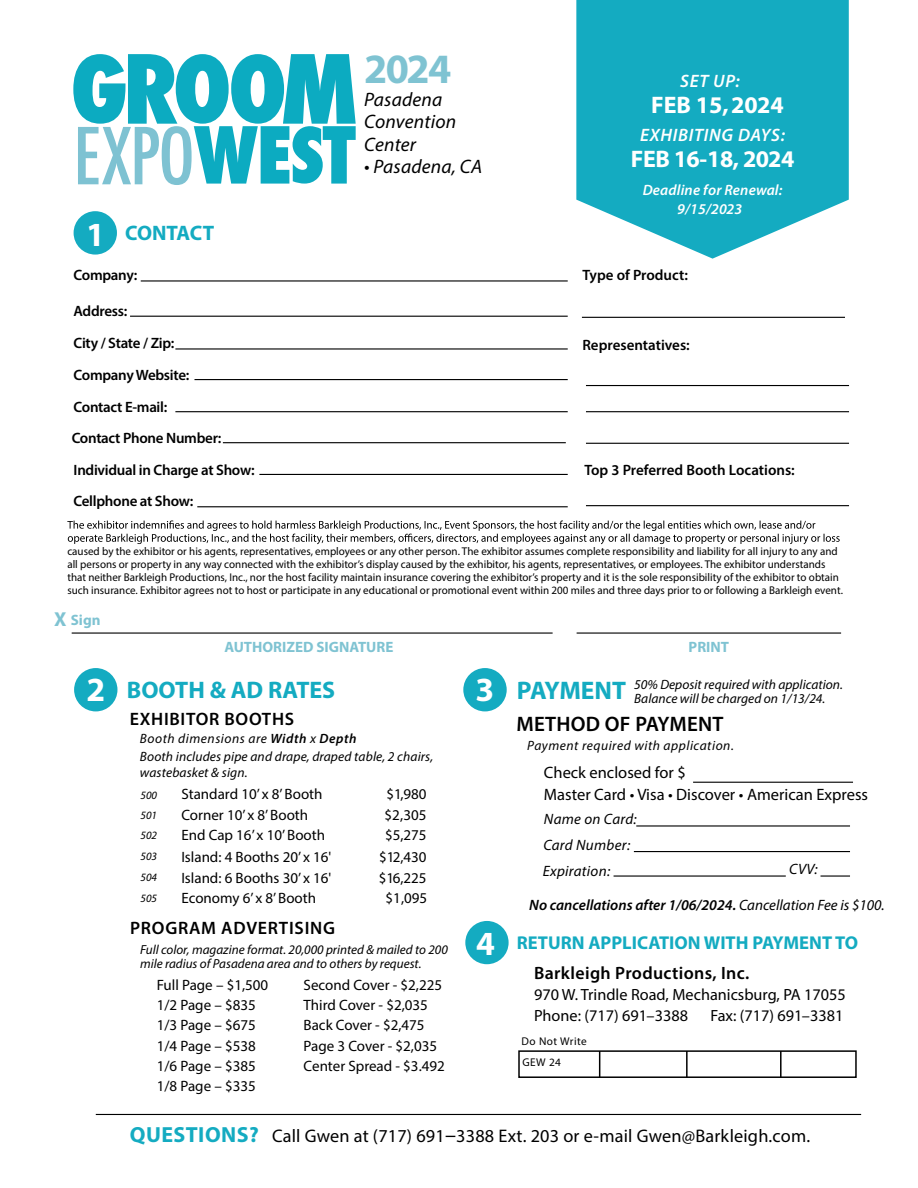
<style>
.page{position:relative;width:918px;height:1188px;background:#fff}
.page>*{position:absolute;margin:0;border:0;box-sizing:border-box;transform-origin:0 0}
.t1{font:700 41.85px "Myriad Pro";color:#7fc3d2}
.t2{font:700 25.5px "Myriad Pro";letter-spacing:-.01em;color:#14abc1}
.t3{font:700 24px "Myriad Pro";color:#14abc1}
.t4{font:700 24px "Myriad Pro";letter-spacing:-.02em;color:#fff}
.t5{font:700 24px "Myriad Pro";color:#fff}
.t6{font:600 21px "Myriad Pro";letter-spacing:.01em;color:#000}
.t7{font:700 21px "Myriad Pro";letter-spacing:-.01em;color:#14abc1}
.t8{font:italic 19.5px/22.5px "Myriad Pro";letter-spacing:.01em;color:#000}
.t9{font:700 18.6px "Myriad Pro";color:#14abc1}
.t10{font:18.3px "Myriad Pro";letter-spacing:.01em;color:#000}
.t11{font:600 18px "Myriad Pro";letter-spacing:.04em;color:#000}
.t12{font:italic 600 18px "Myriad Pro";letter-spacing:.04em;color:#fff}
.t13{font:600 17.85px "Myriad Pro";letter-spacing:.02em;color:#000}
.t14{font:16.5px "Myriad Pro";color:#000}
.t15{font:16.2px/20.7px "Myriad Pro";color:#000}
.t16{font:15px "Myriad Pro";color:#000}
.t17{font:600 15px/32.2px "Myriad Pro";letter-spacing:-.02em;color:#000}
.t18{font:600 15px "Myriad Pro";color:#000}
.t19{font:italic 600 15px "Myriad Pro";color:#000}
.t20{font:italic 15px/26.1px "Myriad Pro";letter-spacing:.02em;color:#000}
.t21{font:700 15px "Myriad Pro";color:#7fc3d2}
.t22{font:italic 600 15px/18.3px "Myriad Pro";letter-spacing:.01em;color:#fff;text-align:center}
.t23{font:italic 13.5px/16.8px "Myriad Pro";letter-spacing:.01em;color:#000}
.t24{font:italic 13.5px "Myriad Pro";letter-spacing:.04em;color:#000}
.t25{font:italic 13.2px/13.5px "Myriad Pro";color:#000}
.t26{font:11.25px/13.2px "Myriad Pro";color:#000}
.t27{font:italic 11.25px/20.1px "Myriad Pro";color:#000;text-align:justify}
.t28{font:11.25px/20.5px "Myriad Pro";letter-spacing:.04em;color:#000}
.s1{font-size:33.9px;color:#fff}
.s2{font-size:20.25px}
.s3{font-weight:600}
.s4{font-weight:400}
.s5{font-weight:700;font-size:21.9px;color:#14abc1}
.s6{font-size:22.05px}
</style>
<div class="page">
<svg style="left:576px;top:0;width:273px;height:259px;background:#2fb4c8"></svg>
<svg style="left:73px;top:54px;width:283px;height:131px"></svg>
<div style="left:74px;top:211px;width:43px;height:44px;background:#14abc1;border-radius:50%"></div>
<hr style="left:175px;top:348px;width:393px;height:2px;background:#000">
<hr style="left:130px;top:316px;width:438px;height:1px;background:#000">
<hr style="left:141px;top:280px;width:427px;height:2px;background:#000">
<hr style="left:197px;top:506px;width:371px;height:1px;background:#000">
<hr style="left:582px;top:317px;width:263px;height:1px;background:#000">
<hr style="left:586px;top:385px;width:263px;height:1px;background:#000">
<hr style="left:586px;top:411px;width:263px;height:1px;background:#000">
<hr style="left:586px;top:443px;width:263px;height:1px;background:#000">
<hr style="left:259px;top:474px;width:309px;height:1px;background:#000">
<hr style="left:175px;top:411px;width:393px;height:1px;background:#000">
<hr style="left:194px;top:379px;width:374px;height:1px;background:#000">
<hr style="left:72px;top:632px;width:481px;height:2px;background:#000">
<hr style="left:577px;top:632px;width:264px;height:2px;background:#000">
<hr style="left:223px;top:442px;width:343px;height:1px;background:#000">
<hr style="left:586px;top:505px;width:263px;height:1px;background:#000">
<div style="left:74px;top:668px;width:43px;height:43px;background:#14abc1;border-radius:50%"></div>
<div style="left:463px;top:668px;width:44px;height:43px;background:#14abc1;border-radius:50%"></div>
<div style="left:518px;top:1050px;width:339px;height:28px;border:2px solid #000"></div>
<svg style="left:599px;top:1051px;width:1px;height:26px"></svg>
<hr style="left:686px;top:1051px;width:2px;height:26px;background:#000">
<hr style="left:780px;top:1051px;width:2px;height:26px;background:#000">
<hr style="left:636px;top:825px;width:214px;height:2px;background:#000">
<hr style="left:634px;top:851px;width:216px;height:1px;background:#000">
<hr style="left:821px;top:875px;width:29px;height:2px;background:#000">
<hr style="left:614px;top:875px;width:172px;height:2px;background:#000">
<hr style="left:693px;top:782px;width:160px;height:1px;background:#000">
<div style="left:465px;top:921px;width:44px;height:43px;background:#14abc1;border-radius:50%"></div>
<hr style="left:96px;top:1114px;width:765px;height:1px;background:#000">
<svg style="left:67px;top:520px;width:773px;height:24px"></svg>
<h3 class="t7" style="left:86px;top:219px;width:129px"><span class="s1">1</span> CONTACT</h3>
<h3 class="t17" style="left:74px;top:259px;width:65px">Company:</h3>
<h3 class="t17" style="left:74px;top:294px;width:117px">Address:<br>City / State / Zip:<br>CompanyWebsite:</h3>
<h3 class="t17" style="left:74px;top:391px;width:95px">Contact E-mail:</h3>
<h3 class="t17" style="left:72px;top:422px;width:151px">Contact Phone Number:</h3>
<h3 class="t17" style="left:74px;top:454px;width:183px;line-height:31.2px">Individual in Charge at Show:<br>Cellphone at Show:</h3>
<h1 class="t1" style="left:364px;top:41px;width:89px">2024</h1>
<h3 class="t8" style="left:364px;top:88px;width:94px">Pasadena<br>Convention<br>Center</h3>
<h3 class="t8" style="left:364px;top:155px;width:119px">• Pasadena, CA</h3>
<h3 class="t12" style="left:680px;top:69px;width:61px">SET UP:</h3>
<h3 class="t5" style="left:651px;top:89px;width:134px">FEB 15,2024</h3>
<h3 class="t4" style="left:631px;top:143px;width:165px">FEB 16-18, 2024</h3>
<h3 class="t12" style="left:640px;top:124px;width:146px">EXHIBITING DAYS:</h3>
<h3 class="t22" style="left:643px;top:181px;width:141px">Deadline for Renewal:<br>9/15/2023</h3>
<h3 class="t18" style="left:582px;top:266px;width:107px">Type of Product:</h3>
<h3 class="t18" style="left:582px;top:335px;width:109px">Representatives:</h3>
<h3 class="t18" style="left:584px;top:460px;width:212px">Top 3 Preferred Booth Locations:</h3>
<p class="t26" style="left:67px;top:544px;width:777px">caused by the exhibitor or his agents, representatives, employees or any other person. The exhibitor assumes complete responsibility and liability for all injury to any and all persons or property in any way connected with the exhibitor’s display caused by the exhibitor, his agents, representatives, or employees. The exhibitor understands that neither Barkleigh Productions, Inc., nor the host facility maintain insurance covering the exhibitor’s property and it is the sole responsibility of the exhibitor to obtain such insurance. Exhibitor agrees not to host or participate in any educational or promotional event within 200 miles and three days prior to or following a Barkleigh event.</p>
<h3 class="t21" style="left:54px;top:610px;width:48px"><span class="s2">X</span> Sign</h3>
<h3 class="t21" style="left:224px;top:637px;width:171px">AUTHORIZED SIGNATURE</h3>
<h3 class="t21" style="left:689px;top:637px;width:42px">PRINT</h3>
<h3 class="t3" style="left:86px;top:674px;width:250px"><span class="s1">2</span> BOOTH &amp; AD RATES</h3>
<h2 class="t2" style="left:476px;top:674px;width:152px"><span class="s1">3</span> PAYMENT</h2>
<p class="t23" style="left:140px;top:730px;width:295px">Booth dimensions are <span class="s3">Width</span> x <span class="s3">Depth<br></span>Booth includes pipe and drape, draped table, 2 chairs, wastebasket &amp; sign.</p>
<p class="t23" style="left:634px;top:678px;width:210px;line-height:13.5px">50% Deposit required with application.<br>Balance will be charged on 1/13/24.</p>
<h3 class="t11" style="left:130px;top:707px;width:166px">EXHIBITOR BOOTHS</h3>
<h3 class="t6" style="left:516px;top:710px;width:209px">METHOD OF PAYMENT</h3>
<p class="t24" style="left:527px;top:738px;width:208px">Payment required with application.</p>
<h3 class="t14" style="left:544px;top:762px;width:144px">Check enclosed for $</h3>
<p class="t27" style="left:140px;top:785px;width:18px">500<br>501<br>502</p>
<p class="t27" style="left:140px;top:846px;width:18px;line-height:21px">503<br>504</p>
<h3 class="t16" style="left:181px;top:785px;width:143px">Standard 10’ x 8’Booth</h3>
<h3 class="t16" style="left:387px;top:785px;width:42px">$1,980</h3>
<h3 class="t16" style="left:181px;top:806px;width:128px">Corner 10’ x 8’Booth</h3>
<h3 class="t16" style="left:384px;top:806px;width:44px">$2,305</h3>
<h3 class="t16" style="left:181px;top:826px;width:145px">End Cap 16’ x 10’Booth</h3>
<h3 class="t16" style="left:385px;top:826px;width:43px">$5,275</h3>
<h3 class="t16" style="left:181px;top:847px;width:152px">Island: 4 Booths 20’ x 16'</h3>
<h3 class="t16" style="left:379px;top:847px;width:49px">$12,430</h3>
<h3 class="t16" style="left:181px;top:868px;width:152px">Island: 6 Booths 30’ x 16'</h3>
<h3 class="t16" style="left:379px;top:868px;width:49px">$16,225</h3>
<p class="t27" style="left:140px;top:888px;width:18px">505</p>
<h3 class="t16" style="left:181px;top:889px;width:136px">Economy 6’ x 8’Booth</h3>
<h3 class="t16" style="left:386px;top:889px;width:43px">$1,095</h3>
<h3 class="t11" style="left:130px;top:917px;width:206px">PROGRAM ADVERTISING</h3>
<p class="t25" style="left:140px;top:943px;width:309px">Full color, magazine format. 20,000 printed &amp; mailed to 200 mile radius of Pasadena area and to others by request.</p>
<h3 class="t16" style="left:157px;top:976px;width:113px">Full Page – $1,500</h3>
<h3 class="t16" style="left:304px;top:976px;width:140px">Second Cover - $2,225</h3>
<h3 class="t16" style="left:157px;top:996px;width:101px">1/2 Page – $835</h3>
<h3 class="t16" style="left:304px;top:996px;width:126px">Third Cover - $2,035</h3>
<h3 class="t16" style="left:157px;top:1016px;width:101px">1/3 Page – $675</h3>
<h3 class="t16" style="left:304px;top:1016px;width:123px">Back Cover - $2,475</h3>
<h3 class="t16" style="left:157px;top:1036px;width:101px">1/4 Page – $538</h3>
<h3 class="t16" style="left:304px;top:1036px;width:135px">Page 3 Cover - $2,035</h3>
<h3 class="t16" style="left:157px;top:1057px;width:101px">1/6 Page – $385</h3>
<h3 class="t16" style="left:304px;top:1057px;width:143px">Center Spread - $3.492</h3>
<h3 class="t16" style="left:157px;top:1077px;width:101px">1/8 Page – $335</h3>
<h3 class="t14" style="left:544px;top:784px;width:326px">Master Card • Visa • Discover • American Express</h3>
<h3 class="t20" style="left:543px;top:806px;width:95px">Name on Card:<br>Card Number:<br>Expiration:</h3>
<h3 class="t20" style="left:789px;top:856px;width:30px">CVV:</h3>
<h3 class="t19" style="left:529px;top:896px;width:357px">No cancellations after 1/06/2024. <span class="s4">Cancellation Fee is $100.</span></h3>
<h3 class="t9" style="left:476px;top:931px;width:384px"><span class="s1">4</span> RETURN APPLICATION WITH PAYMENT TO</h3>
<h3 class="t13" style="left:534px;top:962px;width:217px">Barkleigh Productions, Inc.</h3>
<h3 class="t15" style="left:534px;top:984px;width:313px">970 W. Trindle Road, Mechanicsburg, PA 17055<br>Phone: (717) 691–3388</h3>
<h3 class="t15" style="left:711px;top:1005px;width:134px">Fax: (717) 691–3381</h3>
<p class="t28" style="left:522px;top:1031px;width:67px">Do Not Write<br>GEW 24</p>
<h3 class="t10" style="left:130px;top:1125px;width:682px"><span class="s5">QUESTIONS?</span> Call Gwen at (717) 691<span class="s6">–</span>3388 Ext. 203 or e-mail Gwen@Barkleigh.com.</h3>
</div>
